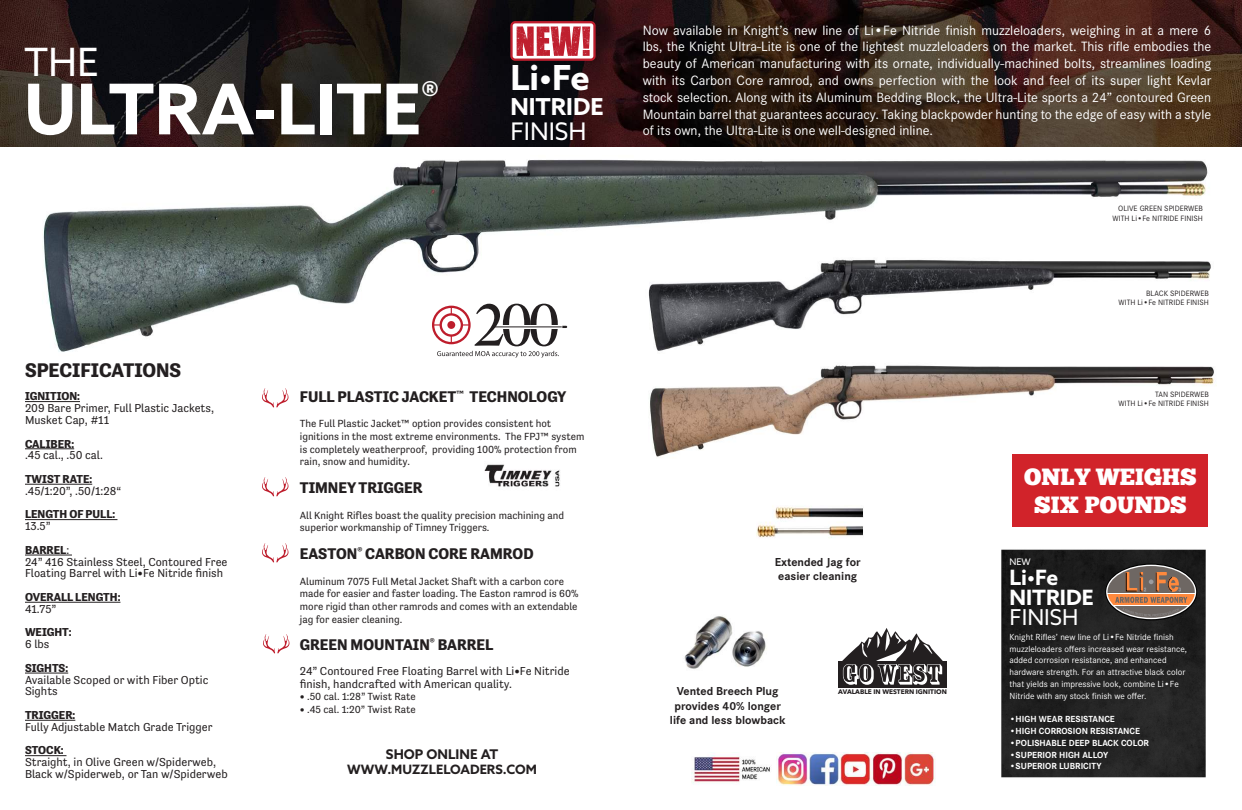
<style>
.page{position:relative;width:1242px;height:810px;background:#fff}
.page>*{position:absolute;margin:0;border:0;box-sizing:border-box;transform-origin:0 0}
.t1{font:700 70px "Azo Sans";color:#fff}
.t2{font:39px "Azo Sans";color:#fff}
.t3{font:700 34.5px "Azo Sans";color:#fff}
.t4{font:24.2px "Azo Sans";color:#fff}
.t5{font:700 23.4px "Azo Sans";color:#fff}
.t6{font:23.3px/28px "Chunk Five Ex";color:#fff;text-align:center}
.t7{font:21.9px "Azo Sans";color:#fff}
.t8{font:700 21.1px/20px "Azo Sans";color:#fff}
.t9{font:700 20.2px "Tenso";color:#231f20}
.t10{font:700 15.9px "Tenso";color:#231f20}
.t11{font:14px/16.8px "Corporate S Pro";color:#fff;text-align:justify}
.t12{font:700 13.4px "Azo Sans";color:#231f20}
.t13{font:700 12.9px "Azo Sans";color:#231f20}
.t14{font:700 12px/14.4px "Corporate S Pro";color:#231f20}
.t15{font:11.8px/11.8px "Tenso";color:#231f20}
.t16{font:700 11.8px "Tenso";color:#231f20}
.t17{font:10.6px/12.7px "Tenso";color:#231f20}
.t18{font:9.2px/11.8px "Corporate S Pro";color:#fff}
.t19{font:700 9.2px "Corporate S Pro";color:#fff}
.t20{font:9.1px "Azo Sans";color:#fff}
.t21{font:8px/9.6px "Corporate S Pro";color:#231f20;text-align:right}
.t22{font:700 6.6px "Avenir Next";color:#211d1e}
.s1{font-weight:700}
</style>
<div class="page">
<img style="left:650px;top:365px;width:564px;height:99px">
<img style="left:43px;top:159px;width:1165px;height:193px">
<img style="left:642px;top:242px;width:569px;height:110px">
<img style="left:0;top:0;width:1242px;height:147px">
<hr style="left:25px;top:401px;width:55px;height:1px;background:#231f20">
<hr style="left:25px;top:449px;width:49px;height:1px;background:#231f20">
<hr style="left:25px;top:484px;width:67px;height:1px;background:#231f20">
<hr style="left:25px;top:519px;width:92px;height:1px;background:#231f20">
<hr style="left:25px;top:555px;width:47px;height:1px;background:#231f20">
<hr style="left:25px;top:602px;width:95px;height:1px;background:#231f20">
<hr style="left:25px;top:673px;width:43px;height:1px;background:#231f20">
<hr style="left:25px;top:720px;width:50px;height:1px;background:#231f20">
<hr style="left:25px;top:755px;width:41px;height:1px;background:#231f20">
<img style="left:756px;top:507px;width:108px;height:31px">
<img style="left:684px;top:616px;width:83px;height:53px">
<div style="left:512px;top:22px;width:82px;height:38px;background:#fff;border-radius:4px"></div>
<div style="left:510px;top:21px;width:86px;height:40px;border:2px solid #bf1f2e;border-radius:4px"></div>
<svg style="left:517px;top:26px;width:73px;height:30px"></svg>
<div style="left:1013px;top:454px;width:195px;height:73px;background:#d1232a"></div>
<img style="left:692px;top:755px;width:78px;height:30px">
<img style="left:777px;top:753px;width:158px;height:32px">
<img style="left:484px;top:464px;width:76px;height:23px">
<svg style="left:262px;top:388px;width:27px;height:20px"></svg>
<svg style="left:262px;top:477px;width:27px;height:20px"></svg>
<svg style="left:262px;top:543px;width:27px;height:20px"></svg>
<svg style="left:263px;top:634px;width:27px;height:20px"></svg>
<svg style="left:432px;top:304px;width:135px;height:54px"></svg>
<hr style="left:493px;top:326px;width:69px;height:1px;background:#231f20">
<div style="left:838px;top:661px;width:109px;height:27px;background:#231f20"></div>
<svg style="left:842px;top:628px;width:101px;height:57px"></svg>
<img style="left:1001px;top:549px;width:205px;height:229px">
<svg style="left:1105px;top:564px;width:92px;height:57px;background:#7d6455"></svg>
<h2 class="t2" style="left:24px;top:37px;width:76px">THE</h2>
<h1 class="t1" style="left:24px;top:63px;width:417px">ULTRA-LITE<sup>®</sup></h1>
<h3 class="t3" style="left:510px;top:55px;width:81px">Li•Fe</h3>
<h3 class="t5" style="left:510px;top:91px;width:95px">NITRIDE</h3>
<h3 class="t4" style="left:510px;top:115px;width:78px">FINISH</h3>
<h3 class="t9" style="left:25px;top:358px;width:158px">SPECIFICATIONS</h3>
<p class="t16" style="left:25px;top:390px;width:57px">IGNITION:</p>
<p class="t15" style="left:25px;top:402px;width:191px">209 Bare Primer, Full Plastic Jackets,<br>Musket Cap, #11</p>
<p class="t16" style="left:25px;top:437px;width:51px">CALIBER:</p>
<p class="t15" style="left:25px;top:449px;width:79px">.45 cal., .50 cal.</p>
<p class="t16" style="left:25px;top:472px;width:69px">TWIST RATE:</p>
<p class="t15" style="left:25px;top:485px;width:98px">.45/1:20”, .50/1:28“</p>
<p class="t16" style="left:25px;top:508px;width:92px">LENGTH OF PULL:</p>
<p class="t15" style="left:25px;top:514px;width:46px;line-height:23.6px">13.5”<br><span class="s1">BARREL</span>:</p>
<p class="t15" style="left:25px;top:556px;width:204px">24” 416 Stainless Steel, Contoured Free<br>Floating Barrel with Li•Fe Nitride finish</p>
<p class="t16" style="left:25px;top:590px;width:97px">OVERALL LENGTH:</p>
<p class="t15" style="left:25px;top:603px;width:33px">41.75”</p>
<p class="t16" style="left:25px;top:626px;width:48px">WEIGHT:</p>
<p class="t15" style="left:25px;top:638px;width:26px">6 lbs</p>
<p class="t16" style="left:25px;top:661px;width:45px">SIGHTS:</p>
<p class="t15" style="left:25px;top:674px;width:185px">Available Scoped or with Fiber Optic<br>Sights</p>
<p class="t16" style="left:25px;top:708px;width:52px">TRIGGER:</p>
<p class="t15" style="left:25px;top:721px;width:189px">Fully Adjustable Match Grade Trigger</p>
<p class="t16" style="left:25px;top:744px;width:40px">STOCK:</p>
<p class="t15" style="left:25px;top:756px;width:204px">Straight, in Olive Green w/Spiderweb,<br>Black w/Spiderweb, or Tan w/Spiderweb</p>
<p class="t10" style="left:300px;top:388px;width:268px">FULL PLASTIC JACKET<sup>™</sup> TECHNOLOGY</p>
<p class="t17" style="left:300px;top:417px;width:286px">The Full Plastic Jacket™ option provides consistent hot ignitions in the most extreme environments. The FPJ™ system is completely weatherproof, providing 100% protection from rain, snow and humidity.</p>
<p class="t10" style="left:300px;top:479px;width:124px">TIMNEY TRIGGER</p>
<p class="t17" style="left:300px;top:509px;width:266px">All Knight Rifles boast the quality precision machining and superior workmanship of Timney Triggers.</p>
<p class="t10" style="left:300px;top:545px;width:235px">EASTON<sup>®</sup> CARBON CORE RAMROD</p>
<p class="t17" style="left:300px;top:574px;width:280px">Aluminum 7075 Full Metal Jacket Shaft with a carbon core made for easier and faster loading. The Easton ramrod is 60% more rigid than other ramrods and comes with an extendable jag for easier cleaning.</p>
<p class="t10" style="left:300px;top:636px;width:195px">GREEN MOUNTAIN<sup>®</sup> BARREL</p>
<p class="t15" style="left:300px;top:664px;width:271px;line-height:12.7px">24” Contoured Free Floating Barrel with Li•Fe Nitride finish, handcrafted with American quality.</p>
<p class="t17" style="left:300px;top:690px;width:117px">• .50 cal. 1:28” Twist Rate</p>
<p class="t17" style="left:300px;top:703px;width:117px">• .45 cal. 1:20” Twist Rate</p>
<p class="t12" style="left:386px;top:745px;width:114px">SHOP ONLINE AT</p>
<p class="t13" style="left:347px;top:761px;width:191px">WWW.MUZZLELOADERS.COM</p>
<p class="t11" style="left:643px;top:21px;width:570px">Now available in Knight’s new line of Li•Fe Nitride finish muzzleloaders, weighing in at a mere 6 lbs, the Knight Ultra-Lite is one of the lightest muzzleloaders on the market. This rifle embodies the beauty of American manufacturing with its ornate, individually-machined bolts, streamlines loading with its Carbon Core ramrod, and owns perfection with the look and feel of its super light Kevlar stock selection. Along with its Aluminum Bedding Block, the Ultra-Lite sports a 24” contoured Green Mountain barrel that guarantees accuracy. Taking blackpowder hunting to the edge of easy with a style of its own, the Ultra-Lite is one well-designed inline.</p>
<p class="t21" style="left:1113px;top:203px;width:92px">OLIVE GREEN SPIDERWEB<br>WITH Li•Fe NITRIDE FINISH</p>
<p class="t21" style="left:1119px;top:288px;width:92px">BLACK SPIDERWEB<br>WITH Li•Fe NITRIDE FINISH</p>
<p class="t21" style="left:1119px;top:389px;width:92px">TAN SPIDERWEB<br>WITH Li•Fe NITRIDE FINISH</p>
<p class="t14" style="left:775px;top:554px;width:88px">Extended Jag for easier cleaning</p>
<p class="t14" style="left:670px;top:683px;width:117px;text-align:center">Vented Breech Plug provides 40% longer life and less blowback</p>
<p class="t22" style="left:838px;top:686px;width:110px">AVALABLE IN WESTERN IGNITION</p>
<h3 class="t6" style="left:1024px;top:463px;width:174px">ONLY WEIGHS<br>SIX POUNDS</h3>
<p class="t20" style="left:1010px;top:556px;width:23px">NEW</p>
<h3 class="t8" style="left:1010px;top:567px;width:86px">Li•Fe<br>NITRIDE</h3>
<h3 class="t7" style="left:1010px;top:603px;width:71px">FINISH</h3>
<p class="t18" style="left:1010px;top:630px;width:179px">Knight Rifles’ new line of Li•Fe Nitride finish muzzleloaders offers increased wear resistance, added corrosion resistance, and enhanced hardware strength. For an attractive black color that yields an impressive look, combine Li•Fe Nitride with any stock finish we offer.</p>
<p class="t19" style="left:1010px;top:712px;width:107px">•HIGH WEAR RESISTANCE</p>
<p class="t19" style="left:1010px;top:724px;width:132px">•HIGH CORROSION RESISTANCE</p>
<p class="t19" style="left:1010px;top:735px;width:141px">•POLISHABLE DEEP BLACK COLOR</p>
<p class="t19" style="left:1010px;top:747px;width:100px">•SUPERIOR HIGH ALLOY</p>
<p class="t19" style="left:1010px;top:759px;width:94px">•SUPERIOR LUBRICITY</p>
</div>
